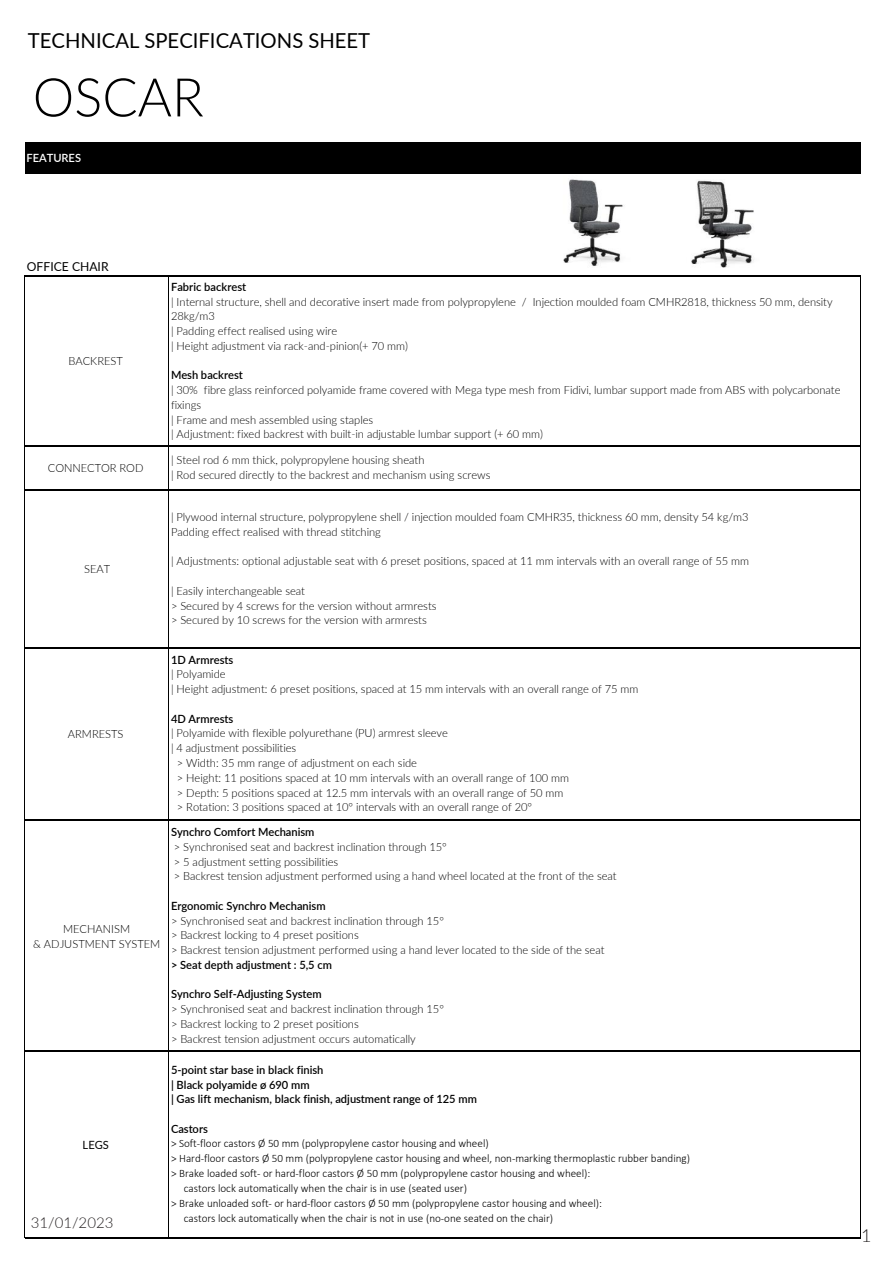
<style>
.page{position:relative;width:893px;height:1263px;background:#fff}
.page>*{position:absolute;margin:0;border:0;box-sizing:border-box;transform-origin:0 0}
.t1{font:300 53.4px "Lato";color:#000}
.t2{font:20.55px "Lato";color:#000}
.t3{font:300 18px "Lato";color:#231f20}
.t4{font:300 15px "Lato";color:#231f20}
.t5{font:12.3px "Lato";color:#000}
.t6{font:300 11.25px/14.7px "Lato";color:#000}
.t7{font:300 11.25px "Calibri";letter-spacing:-.005em;color:#000}
.t8{font:600 11.25px/14.7px "Lato";color:#000}
.t9{font:600 11.25px "Lato";letter-spacing:-.005em;color:#fff}
.t10{font:11.25px "Lato";color:#000}
.s1{font-weight:600}
</style>
<div class="page">
<div style="left:25px;top:143px;width:835px;height:31px;background:#000"></div>
<hr style="left:24px;top:275px;width:1px;height:776px;background:#000">
<hr style="left:25px;top:1051px;width:143px;height:1px;background:#000">
<hr style="left:25px;top:1237px;width:143px;height:1px;background:#000">
<hr style="left:24px;top:1051px;width:1px;height:187px;background:#000">
<hr style="left:168px;top:276px;width:1px;height:961px;background:#000">
<hr style="left:860px;top:276px;width:1px;height:962px;background:#000">
<hr style="left:25px;top:275px;width:836px;height:1px;background:#000">
<hr style="left:25px;top:445px;width:836px;height:1px;background:#000">
<hr style="left:25px;top:490px;width:836px;height:1px;background:#000">
<hr style="left:25px;top:647px;width:836px;height:1px;background:#000">
<hr style="left:25px;top:819px;width:836px;height:1px;background:#000">
<hr style="left:169px;top:1051px;width:692px;height:1px;background:#000">
<hr style="left:168px;top:1237px;width:693px;height:1px;background:#000">
<img style="left:691px;top:180px;width:63px;height:88px">
<img style="left:563px;top:179px;width:60px;height:87px">
<p class="t2" style="left:28px;top:25px;width:344px">TECHNICAL SPECIFICATIONS SHEET</p>
<p class="t1" style="left:33px;top:60px;width:173px">OSCAR</p>
<p class="t9" style="left:27px;top:149px;width:56px">FEATURES</p>
<p class="t5" style="left:27px;top:258px;width:83px">OFFICE CHAIR</p>
<p class="t6" style="left:68px;top:353px;width:56px">BACKREST</p>
<p class="t6" style="left:48px;top:460px;width:97px">CONNECTOR ROD</p>
<p class="t6" style="left:84px;top:561px;width:28px">SEAT</p>
<p class="t6" style="left:68px;top:726px;width:57px">ARMRESTS</p>
<p class="t6" style="left:33px;top:921px;width:129px;text-align:center">MECHANISM<br>&amp; ADJUSTMENT SYSTEM</p>
<p class="t10" style="left:83px;top:1136px;width:28px">LEGS</p>
<h3 class="t4" style="left:31px;top:1212px;width:84px">31/01/2023</h3>
<p class="t6" style="left:171px;top:279px;width:663px"><span class="s1">Fabric backrest<br></span>| Internal structure, shell and decorative insert made from polypropylene / Injection moulded foam CMHR2818, thickness 50 mm, density 28kg/m3<br>| Padding effect realised using wire<br>| Height adjustment via rack-and-pinion(+ 70 mm)</p>
<p class="t6" style="left:171px;top:368px;width:671px"><span class="s1">Mesh backrest<br></span>| 30% fibre glass reinforced polyamide frame covered with Mega type mesh from Fidivi, lumbar support made from ABS with polycarbonate fixings<br>| Frame and mesh assembled using staples<br>| Adjustment: fixed backrest with built-in adjustable lumbar support (+ 60 mm)</p>
<p class="t6" style="left:171px;top:452px;width:321px">| Steel rod 6 mm thick, polypropylene housing sheath<br>| Rod secured directly to the backrest and mechanism using screws</p>
<p class="t6" style="left:171px;top:509px;width:579px">| Plywood internal structure, polypropylene shell / injection moulded foam CMHR35, thickness 60 mm, density 54 kg/m3<br>Padding effect realised with thread stitching</p>
<p class="t6" style="left:171px;top:554px;width:580px">| Adjustments: optional adjustable seat with 6 preset positions, spaced at 11 mm intervals with an overall range of 55 mm</p>
<p class="t6" style="left:171px;top:583px;width:267px">| Easily interchangeable seat<br>&gt; Secured by 4 screws for the version without armrests &gt; Secured by 10 screws for the version with armrests</p>
<p class="t6" style="left:171px;top:652px;width:469px"><span class="s1">1D Armrests<br></span>| Polyamide<br>| Height adjustment: 6 preset positions, spaced at 15 mm intervals with an overall range of 75 mm</p>
<p class="t8" style="left:171px;top:711px;width:64px">4D Armrests</p>
<p class="t6" style="left:171px;top:726px;width:278px">| Polyamide with flexible polyurethane (PU) armrest sleeve</p>
<p class="t6" style="left:171px;top:740px;width:127px">| 4 adjustment possibilities</p>
<p class="t6" style="left:177px;top:755px;width:242px">&gt; Width: 35 mm range of adjustment on each side</p>
<p class="t6" style="left:177px;top:770px;width:394px">&gt; Height: 11 positions spaced at 10 mm intervals with an overall range of 100 mm</p>
<p class="t6" style="left:177px;top:785px;width:388px">&gt; Depth: 5 positions spaced at 12.5 mm intervals with an overall range of 50 mm</p>
<p class="t6" style="left:177px;top:799px;width:357px">&gt; Rotation: 3 positions spaced at 10° intervals with an overall range of 20°</p>
<p class="t6" style="left:171px;top:824px;width:447px"><span class="s1">Synchro Comfort Mechanism<br></span>&gt; Synchronised seat and backrest inclination through 15°<br>&gt; 5 adjustment setting possibilities<br>&gt; Backrest tension adjustment performed using a hand wheel located at the front of the seat</p>
<p class="t6" style="left:171px;top:898px;width:435px"><span class="s1">Ergonomic Synchro Mechanism<br></span>&gt; Synchronised seat and backrest inclination through 15°<br>&gt; Backrest locking to 4 preset positions<br>&gt; Backrest tension adjustment performed using a hand lever located to the side of the seat <span class="s1">&gt; Seat depth adjustment : 5,5 cm</span></p>
<p class="t6" style="left:171px;top:986px;width:274px"><span class="s1">Synchro Self-Adjusting System<br></span>&gt; Synchronised seat and backrest inclination through 15° &gt; Backrest locking to 2 preset positions<br>&gt; Backrest tension adjustment occurs automatically</p>
<p class="t8" style="left:171px;top:1062px;width:307px">5-point star base in black finish<br>| Black polyamide ø 690 mm<br>| Gas lift mechanism, black finish, adjustment range of 125 mm</p>
<p class="t8" style="left:171px;top:1121px;width:39px">Castors</p>
<p class="t7" style="left:171px;top:1136px;width:319px">&gt; Soft-floor castors Ø 50 mm (polypropylene castor housing and wheel)</p>
<p class="t7" style="left:171px;top:1151px;width:520px">&gt; Hard-floor castors Ø 50 mm (polypropylene castor housing and wheel, non-marking thermoplastic rubber banding)</p>
<p class="t7" style="left:171px;top:1166px;width:421px">&gt; Brake loaded soft- or hard-floor castors Ø 50 mm (polypropylene castor housing and wheel):</p>
<p class="t7" style="left:184px;top:1181px;width:285px">castors lock automatically when the chair is in use (seated user)</p>
<p class="t7" style="left:171px;top:1196px;width:433px">&gt; Brake unloaded soft- or hard-floor castors Ø 50 mm (polypropylene castor housing and wheel):</p>
<p class="t7" style="left:184px;top:1211px;width:371px">castors lock automatically when the chair is not in use (no-one seated on the chair)</p>
<h3 class="t3" style="left:861px;top:1223px;width:12px">1</h3>
</div>
